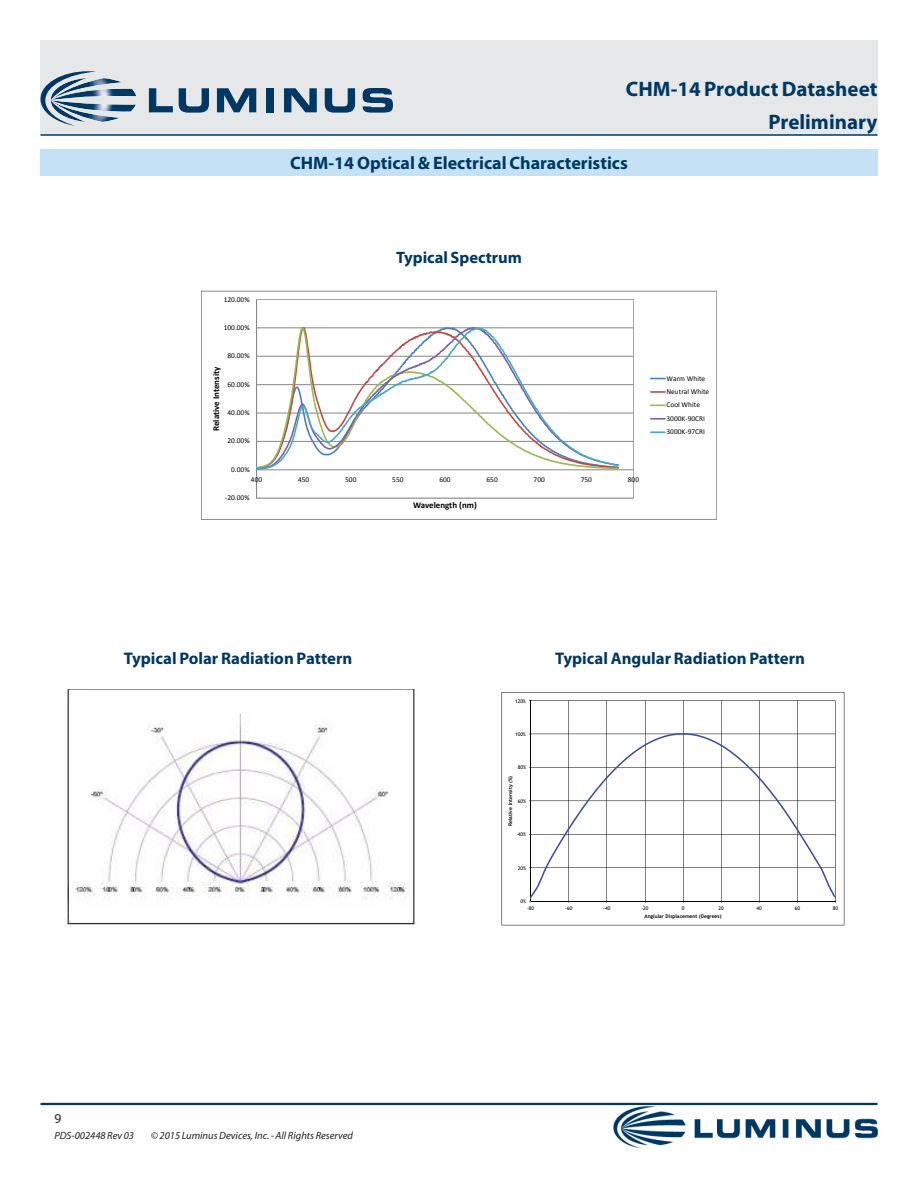
<style>
.page{position:relative;width:918px;height:1188px;background:#fff}
.page>*{position:absolute;margin:0;border:0;box-sizing:border-box;transform-origin:0 0}
.t1{font:700 21px/33px "Myriad Pro";color:#003863;text-align:right}
.t2{font:700 18px "Myriad Pro";color:#003863}
.t3{font:700 16.8px "Myriad Pro";color:#003863}
.t4{font:700 16.5px "Myriad Pro";color:#003863}
.t5{font:13.5px "Myriad Pro";color:#221f1f}
.t6{font:italic 10.5px "Myriad Pro";color:#221f1f}
.t7{font:700 8.85px "Calibri";letter-spacing:-.005em;color:#000}
.t8{font:7.35px/13.4px "Calibri";color:#000}
.t9{font:700 5.1px "Trebuchet MS";color:#020203}
.t10{font:5.1px "Trebuchet MS";color:#020203}
</style>
<div class="page">
<div style="left:41px;top:40px;width:837px;height:95px;background:#e6e7e8"></div>
<hr style="left:41px;top:1103px;width:837px;height:2px;background:#003863">
<hr style="left:41px;top:134px;width:837px;height:2px;background:#003863">
<svg style="left:502px;top:692px;width:342px;height:233px"></svg>
<div style="left:41px;top:149px;width:837px;height:27px;background:#c4e2f6"></div>
<img style="left:64px;top:689px;width:352px;height:239px">
<hr style="left:257px;top:498px;width:376px;height:1px;background:#868686">
<hr style="left:257px;top:441px;width:376px;height:1px;background:#868686">
<hr style="left:257px;top:413px;width:376px;height:1px;background:#868686">
<hr style="left:257px;top:384px;width:376px;height:1px;background:#868686">
<hr style="left:257px;top:356px;width:376px;height:1px;background:#868686">
<hr style="left:257px;top:328px;width:376px;height:1px;background:#868686">
<div style="left:256px;top:299px;width:378px;height:199px;border:1px solid #a6a6a6"></div>
<hr style="left:256px;top:300px;width:1px;height:198px;background:#868686">
<hr style="left:257px;top:470px;width:376px;height:1px;background:#868686">
<svg style="left:257px;top:325px;width:363px;height:147px"></svg>
<svg style="left:651px;top:378px;width:14px;height:1px"></svg>
<svg style="left:651px;top:391px;width:14px;height:2px"></svg>
<svg style="left:651px;top:405px;width:14px;height:1px"></svg>
<svg style="left:651px;top:418px;width:14px;height:2px"></svg>
<svg style="left:651px;top:431px;width:14px;height:2px"></svg>
<div style="left:201px;top:291px;width:516px;height:229px;border:1px solid #868686"></div>
<img style="left:96px;top:104px;width:7px;height:18px">
<svg style="left:40px;top:71px;width:56px;height:55px"></svg>
<svg style="left:149px;top:88px;width:24px;height:24px"></svg>
<svg style="left:179px;top:88px;width:30px;height:25px"></svg>
<svg style="left:217px;top:88px;width:39px;height:24px"></svg>
<div style="left:266px;top:88px;width:8px;height:24px;background:#003863"></div>
<svg style="left:284px;top:88px;width:33px;height:24px"></svg>
<svg style="left:325px;top:88px;width:30px;height:25px"></svg>
<svg style="left:363px;top:88px;width:30px;height:25px"></svg>
<img style="left:614px;top:1106px;width:264px;height:42px">
<h1 class="t1" style="left:626px;top:74px;width:253px">CHM-14 Product Datasheet<br>Preliminary</h1>
<h2 class="t2" style="left:290px;top:156px;width:339px">CHM-14 Optical &amp; Electrical Characteristics</h2>
<p class="t8" style="left:224px;top:293px;width:27px">120.00%</p>
<p class="t8" style="left:224px;top:321px;width:27px">100.00%</p>
<p class="t8" style="left:227px;top:350px;width:24px">80.00%</p>
<p class="t7" style="left:213px;top:431px;width:66px;rotate:-90deg">Relative Intensity</p>
<p class="t8" style="left:227px;top:378px;width:24px">60.00%</p>
<p class="t8" style="left:227px;top:407px;width:24px">40.00%</p>
<p class="t8" style="left:227px;top:435px;width:24px">20.00%</p>
<p class="t8" style="left:231px;top:463px;width:20px">0.00%</p>
<h3 class="t4" style="left:396px;top:251px;width:127px">Typical Spectrum</h3>
<p class="t8" style="left:251px;top:473px;width:13px">400</p>
<p class="t8" style="left:298px;top:473px;width:13px">450</p>
<p class="t8" style="left:345px;top:473px;width:13px">500</p>
<p class="t8" style="left:392px;top:473px;width:13px">550</p>
<p class="t8" style="left:439px;top:473px;width:13px">600</p>
<p class="t8" style="left:487px;top:473px;width:13px">650</p>
<p class="t8" style="left:534px;top:473px;width:13px">700</p>
<p class="t8" style="left:581px;top:473px;width:13px">750</p>
<p class="t8" style="left:628px;top:473px;width:13px">800</p>
<p class="t8" style="left:225px;top:492px;width:26px">-20.00%</p>
<p class="t7" style="left:413px;top:502px;width:65px">Wavelength (nm)</p>
<p class="t8" style="left:667px;top:372px;width:44px">Warm White<br>Neutral White<br>Cool White<br>3000K-90CRI<br>3000K-97CRI</p>
<h3 class="t3" style="left:124px;top:652px;width:230px">Typical Polar Radiation Pattern</h3>
<h3 class="t3" style="left:555px;top:652px;width:251px">Typical Angular Radiation Pattern</h3>
<p class="t10" style="left:515px;top:698px;width:13px">120%</p>
<p class="t10" style="left:515px;top:731px;width:13px">100%</p>
<p class="t10" style="left:518px;top:765px;width:10px">80%</p>
<p class="t9" style="left:508px;top:826px;width:52px;rotate:-90deg">Relative Intensity (%)</p>
<p class="t10" style="left:518px;top:798px;width:10px">60%</p>
<p class="t10" style="left:518px;top:832px;width:10px">40%</p>
<p class="t10" style="left:518px;top:865px;width:10px">20%</p>
<p class="t10" style="left:520px;top:899px;width:7px">0%</p>
<p class="t10" style="left:527px;top:905px;width:9px">-80</p>
<p class="t10" style="left:565px;top:905px;width:9px">-60</p>
<p class="t10" style="left:603px;top:905px;width:9px">-40</p>
<p class="t10" style="left:641px;top:905px;width:9px">-20</p>
<p class="t10" style="left:682px;top:905px;width:4px">0</p>
<p class="t10" style="left:719px;top:905px;width:7px">20</p>
<p class="t10" style="left:757px;top:905px;width:7px">40</p>
<p class="t10" style="left:795px;top:905px;width:7px">60</p>
<p class="t10" style="left:833px;top:905px;width:7px">80</p>
<h3 class="t5" style="left:54px;top:1113px;width:8px">9</h3>
<h3 class="t6" style="left:54px;top:1132px;width:81px">PDS-002448 Rev 03</h3>
<h3 class="t6" style="left:151px;top:1132px;width:204px">© 2015 Luminus Devices, Inc. - All Rights Reserved</h3>
<p class="t9" style="left:644px;top:914px;width:79px">Anglular Displacement (Degrees)</p>
</div>
